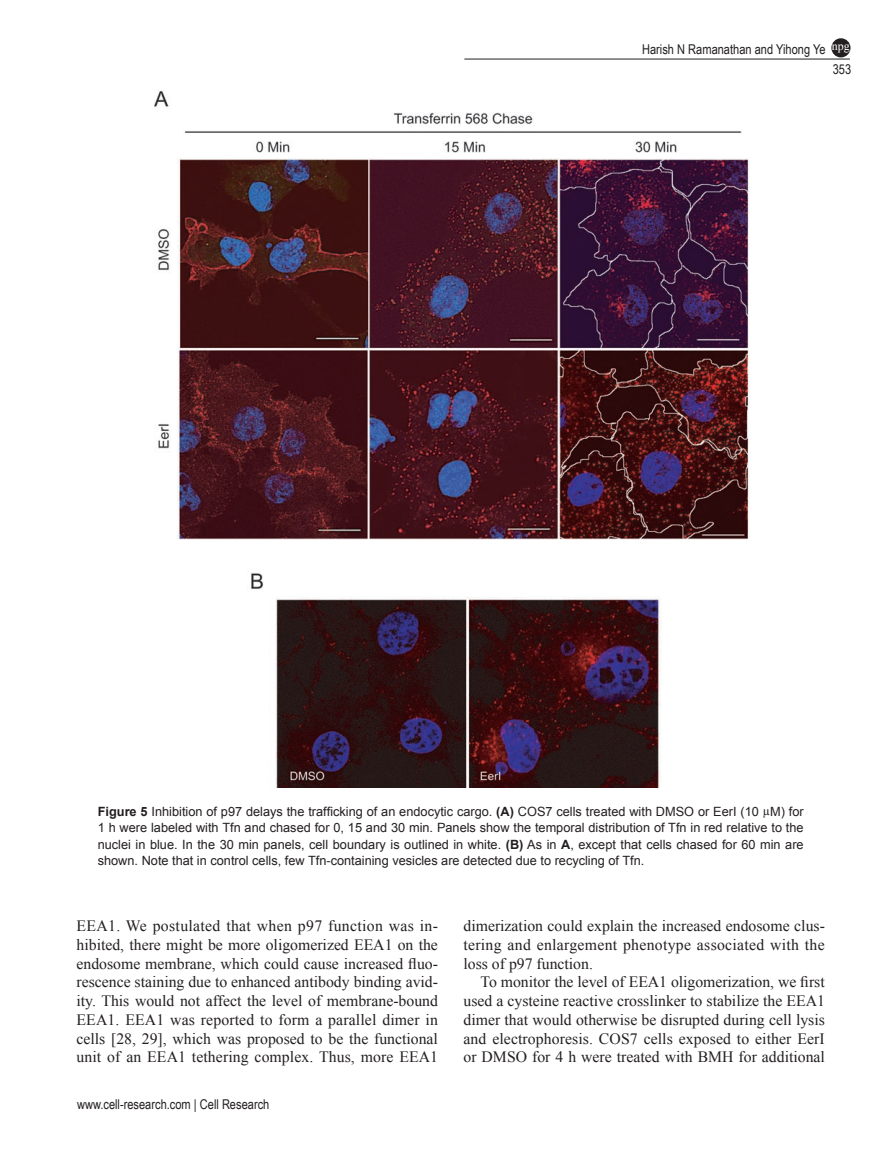
<style>
.page{position:relative;width:893px;height:1170px;background:#fff}
.page>*{position:absolute;margin:0;border:0;box-sizing:border-box;transform-origin:0 0}
.t1{font:15.75px/18.8px "Times New Roman";letter-spacing:.005em;color:#231f20;text-align:justify}
.t2{font:13.5px "Arial Narrow";color:#231f20}
.t3{font:12.75px/16.5px "Arial";color:#231f20;text-align:justify}
.t4{font:12px "Times New Roman";color:#fff}
.s1{font-weight:700}
.s2{font-family:"Times New Roman"}
</style>
<div class="page">
<hr style="left:464px;top:59px;width:386px;height:1px;background:#231f20">
<div style="left:832px;top:39px;width:18px;height:18px;background:#231f20;border-radius:50%"></div>
<div style="left:831px;top:38px;width:19px;height:19px;border:2px solid #231f20;border-radius:50%"></div>
<img style="left:154px;top:90px;width:595px;height:697px">
<p class="t4" style="left:832px;top:38px;width:19px">npg</p>
<p class="t2" style="left:642px;top:40px;width:185px">Harish N Ramanathan and Yihong Ye</p>
<p class="t2" style="left:833px;top:59px;width:20px">353</p>
<p class="t3" style="left:98px;top:803px;width:707px"><span class="s1">Figure 5</span> Inhibition of p97 delays the trafficking of an endocytic cargo. <span class="s1">(A)</span> COS7 cells treated with DMSO or EerI (10 <span class="s2">µ</span>M) for 1 h were labeled with Tfn and chased for 0, 15 and 30 min. Panels show the temporal distribution of Tfn in red relative to the nuclei in blue. In the 30 min panels, cell boundary is outlined in white. <span class="s1">(B)</span> As in <span class="s1">A</span>, except that cells chased for 60 min are shown. Note that in control cells, few Tfn-containing vesicles are detected due to recycling of Tfn.</p>
<p class="t1" style="left:77px;top:916px;width:363px">EEA1. We postulated that when p97 function was in&shy;hibited, there might be more oligomerized EEA1 on the endosome membrane, which could cause increased fluo&shy;rescence staining due to enhanced antibody binding avid&shy;ity. This would not affect the level of membrane-bound EEA1. EEA1 was reported to form a parallel dimer in cells [28, 29], which was proposed to be the functional unit of an EEA1 tethering complex. Thus, more EEA1</p>
<p class="t1" style="left:463px;top:916px;width:363px">dimerization could explain the increased endosome clus&shy;tering and enlargement phenotype associated with the loss of p97 function.</p>
<p class="t1" style="left:463px;top:972px;width:363px;text-indent:17px">To monitor the level of EEA1 oligomerization, we first used a cysteine reactive crosslinker to stabilize the EEA1 dimer that would otherwise be disrupted during cell lysis and electrophoresis. COS7 cells exposed to either EerI or DMSO for 4 h were treated with BMH for additional</p>
<p class="t2" style="left:77px;top:1094px;width:194px">www.cell-research.com | Cell Research</p>
</div>
